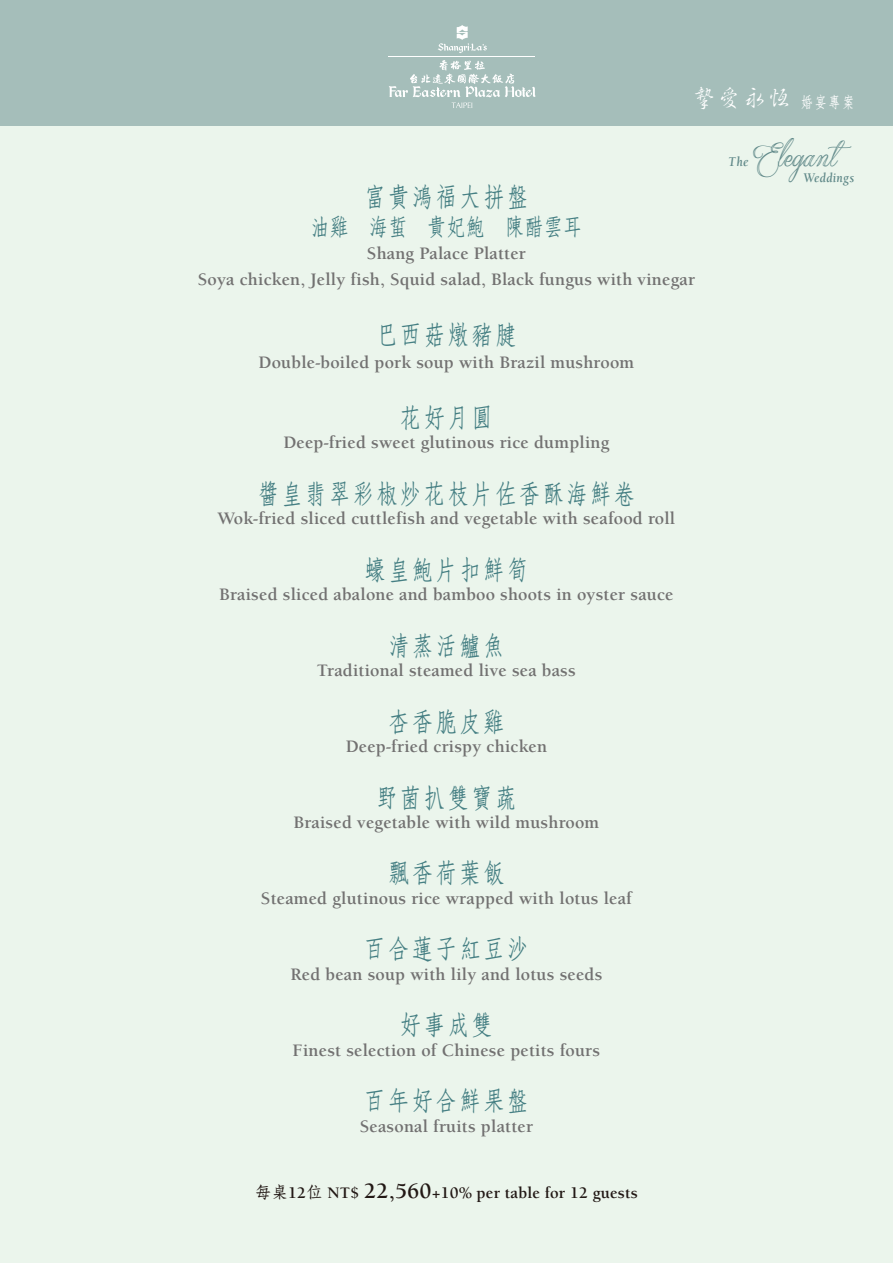
<style>
.page{position:relative;width:893px;height:1263px;background:#ebf5ec}
.page>*{position:absolute;margin:0;border:0;box-sizing:border-box;transform-origin:0 0}
.t1{font:40.65px "Qaskin White Personal Use";letter-spacing:.005em;color:#5f8888;scale:.9 1}
.t2{font:500 27px "Han Wang Fang Song";letter-spacing:.1em;color:#457f83;scale:.8 1}
.t3{font:500 24px "Han Wang Fang Song";letter-spacing:.01em;color:#457f83;scale:.8 1}
.t4{font:500 24px "AR Xing Shu B5";color:#fff}
.t5{font:700 18px/25.5px "Berkeley";letter-spacing:.01em;color:#727171;text-align:center}
.t6{font:700 16.5px "Berkeley";letter-spacing:.01em;color:#221815}
.t7{font:italic 700 13.8px "Berkeley";color:#5f8888;scale:.9 1}
.t8{font:italic 700 13.5px "Berkeley";letter-spacing:.025em;color:#5f8888;scale:.9 1}
.s1{font-family:"Han Wang Fang Song";font-size:15.9px}
.s2{font-family:"DF Fang Song Std W6";font-weight:400}
.s3{font-size:22.5px}
</style>
<div class="page">
<div style="left:0;top:0;width:893px;height:126px;background:#a5beba"></div>
<svg style="left:438px;top:25px;width:49px;height:28px"></svg>
<hr style="left:389px;top:56px;width:146px;height:1px;background:#fff">
<svg style="left:389px;top:60px;width:147px;height:48px"></svg>
<h3 class="t4" style="left:692px;top:85px;width:164px">摯愛永恆<span class="s1">婚宴專案</span></h3>
<h1 class="t1" style="left:753px;top:133px;width:96px">Elegant</h1>
<p class="t7" style="left:729px;top:155px;width:24px">The</p>
<p class="t8" style="left:803px;top:170px;width:58px">Weddings</p>
<h2 class="t2" style="left:364px;top:182px;width:207px">富貴鴻福大拼盤</h2>
<h3 class="t3" style="left:310px;top:214px;width:341px">油雞 海蜇 貴妃鮑 陳醋雲耳</h3>
<p class="t5" style="left:198px;top:241px;width:499px">Shang Palace Platter<br>Soya chicken, Jelly fish, Squid salad, Black fungus with vinegar</p>
<h2 class="t2" style="left:376px;top:320px;width:177px">巴西菇燉豬腱</h2>
<p class="t5" style="left:259px;top:350px;width:377px">Double-boiled pork soup with Brazil mushroom</p>
<h2 class="t2" style="left:400px;top:403px;width:118px">花好月圓</h2>
<p class="t5" style="left:283px;top:430px;width:327px">Deep-fried sweet glutinous rice dumpling</p>
<h2 class="t2" style="left:257px;top:479px;width:474px">醬皇翡翠彩椒炒花枝片佐香酥海鮮卷</h2>
<p class="t5" style="left:218px;top:506px;width:459px">Wok-fried sliced cuttlefish and vegetable with seafood roll</p>
<h2 class="t2" style="left:364px;top:555px;width:207px">蠔皇鮑片扣鮮筍</h2>
<p class="t5" style="left:219px;top:582px;width:456px">Braised sliced abalone and bamboo shoots in oyster sauce</p>
<h2 class="t2" style="left:388px;top:631px;width:147px">清蒸活鱸魚</h2>
<p class="t5" style="left:317px;top:658px;width:260px">Traditional steamed live sea bass</p>
<h2 class="t2" style="left:388px;top:707px;width:147px">杏香脆皮雞</h2>
<p class="t5" style="left:346px;top:734px;width:203px">Deep-fried crispy chicken</p>
<h2 class="t2" style="left:376px;top:783px;width:177px">野菌扒雙寶蔬</h2>
<p class="t5" style="left:294px;top:810px;width:307px">Braised vegetable with wild mushroom</p>
<h2 class="t2" style="left:388px;top:859px;width:147px">飄香荷葉飯</h2>
<p class="t5" style="left:261px;top:886px;width:373px">Steamed glutinous rice wrapped with lotus leaf</p>
<h2 class="t2" style="left:364px;top:935px;width:207px">百合蓮子紅豆沙</h2>
<p class="t5" style="left:290px;top:962px;width:314px">Red bean soup with lily and lotus seeds</p>
<h2 class="t2" style="left:400px;top:1011px;width:118px">好事成雙</h2>
<p class="t5" style="left:293px;top:1038px;width:309px">Finest selection of Chinese petits fours</p>
<h2 class="t2" style="left:364px;top:1086px;width:207px">百年好合鮮果盤</h2>
<p class="t5" style="left:360px;top:1113px;width:175px">Seasonal fruits platter</p>
<p class="t6" style="left:255px;top:1184px;width:384px"><span class="s2">每桌</span>12<span class="s2">位</span> NT$ <span class="s3">22,560</span>+10% per table for 12 guests</p>
</div>
